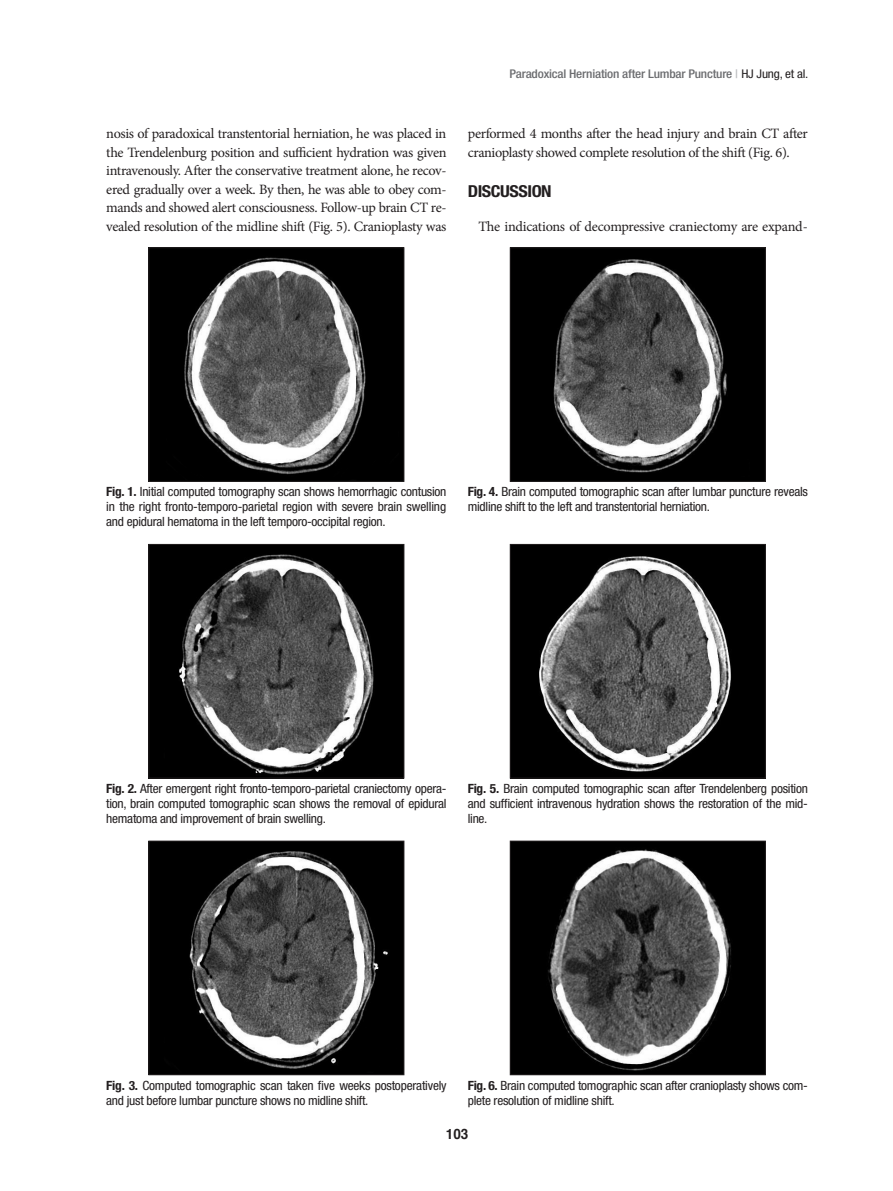
<style>
.page{position:relative;width:893px;height:1191px;background:#fff}
.page>*{position:absolute;margin:0;border:0;box-sizing:border-box;transform-origin:0 0}
.중제_JKNS{font:700 condensed 16.5px "Helvetica Neue LT Std";letter-spacing:-.025em;color:#231f20;scale:1.1 1}
.본문_JKNS{font:14.25px/18.6px "Minion Pro";letter-spacing:-.025em;color:#231f20}
.t1{font:700 14.25px "Helvetica";color:#231f20;scale:.95 1}
.사진설명_JKNS{font:condensed 12.75px/15px "Helvetica Neue LT Std";letter-spacing:-.02em;color:#231f20;text-align:justify;scale:1.05 1}
.런닝_JKNS{font:500 condensed 12px "Helvetica Neue LT Std";letter-spacing:-.015em;color:#6c6d70;scale:1.1 1}
.s1{color:#bcbdc0}
.s2{font-weight:400;color:#231f20}
.s3{font-weight:700}
</style>
<div class="page">
<img style="left:151px;top:249px;width:251px;height:230px">
<div style="left:149px;top:247px;width:255px;height:234px;border:1px solid #231f20"></div>
<img style="left:512px;top:249px;width:252px;height:230px">
<div style="left:510px;top:247px;width:256px;height:234px;border:1px solid #231f20"></div>
<img style="left:151px;top:546px;width:251px;height:230px">
<div style="left:149px;top:544px;width:255px;height:234px;border:1px solid #231f20"></div>
<img style="left:512px;top:546px;width:252px;height:230px">
<div style="left:510px;top:544px;width:256px;height:234px;border:1px solid #231f20"></div>
<img style="left:151px;top:843px;width:251px;height:230px">
<div style="left:149px;top:841px;width:255px;height:234px;border:1px solid #231f20"></div>
<img style="left:512px;top:843px;width:252px;height:230px">
<div style="left:510px;top:841px;width:256px;height:234px;border:1px solid #231f20"></div>
<p class="본문_JKNS" style="left:106px;top:124px;width:342px;text-align:justify">nosis of paradoxical transtentorial herniation, he was placed in the Trendelenburg position and sufficient hydration was given intravenously. After the conservative treatment alone, he recov&shy;ered gradually over a week. By then, he was able to obey com&shy;mands and showed alert consciousness. Follow-up brain CT re&shy;vealed resolution of the midline shift (Fig. 5). Cranioplasty was</p>
<p class="런닝_JKNS" style="left:509px;top:67px;width:273px">Paradoxical Herniation after Lumbar Puncture <span class="s1">|</span> <span class="s2">HJ Jung, et al.</span></p>
<p class="본문_JKNS" style="left:468px;top:124px;width:342px">performed 4 months after the head injury and brain CT after cranioplasty showed complete resolution of the shift (Fig. 6).</p>
<p class="중제_JKNS" style="left:468px;top:181px;width:78px">DISCUSSION</p>
<p class="본문_JKNS" style="left:478px;top:217px;width:331px">The indications of decompressive craniectomy are expand-</p>
<p class="사진설명_JKNS" style="left:106px;top:484px;width:325px"><span class="s3">Fig. 1.</span> Initial computed tomography scan shows hemorrhagic contusion in the right fronto-temporo-parietal region with severe brain swelling and epidural hematoma in the left temporo-occipital region.</p>
<p class="사진설명_JKNS" style="left:468px;top:484px;width:325px"><span class="s3">Fig. 4.</span> Brain computed tomographic scan after lumbar puncture reveals midline shift to the left and transtentorial herniation.</p>
<p class="사진설명_JKNS" style="left:106px;top:781px;width:325px"><span class="s3">Fig. 2.</span> After emergent right fronto-temporo-parietal craniectomy opera&shy;tion, brain computed tomographic scan shows the removal of epidural hematoma and improvement of brain swelling.</p>
<p class="사진설명_JKNS" style="left:468px;top:781px;width:325px"><span class="s3">Fig. 5.</span> Brain computed tomographic scan after Trendelenberg position and sufficient intravenous hydration shows the restoration of the mid&shy;line.</p>
<p class="사진설명_JKNS" style="left:106px;top:1077px;width:326px"><span class="s3">Fig. 3.</span> Computed tomographic scan taken five weeks postoperatively and just before lumbar puncture shows no midline shift.</p>
<p class="사진설명_JKNS" style="left:468px;top:1077px;width:325px"><span class="s3">Fig. 6.</span> Brain computed tomographic scan after cranioplasty shows com&shy;plete resolution of midline shift.</p>
<p class="t1" style="left:446px;top:1123px;width:25px">103</p>
</div>
